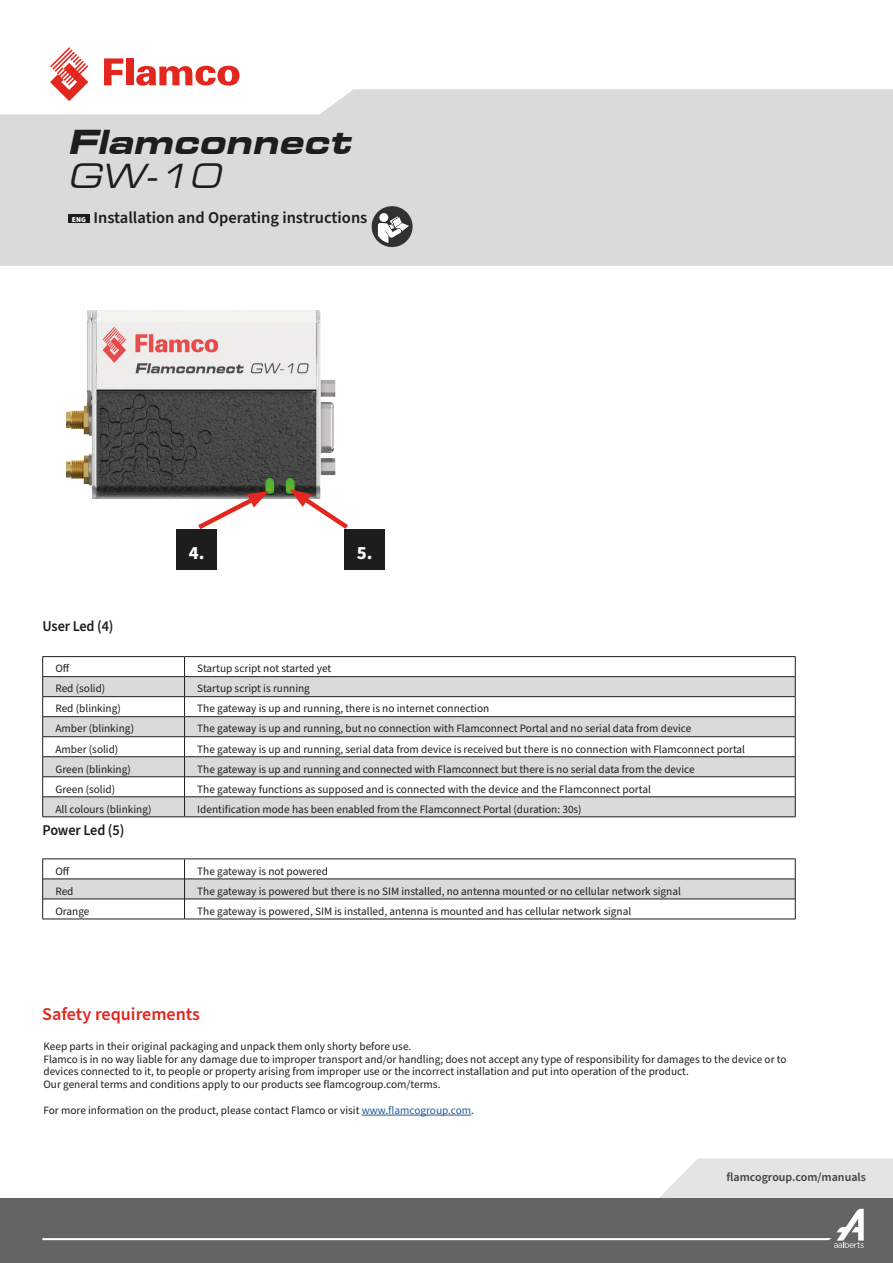
<style>
.page{position:relative;width:893px;height:1263px;background:#fff}
.page>*{position:absolute;margin:0;border:0;box-sizing:border-box;transform-origin:0 0}
.t1{font:italic 700 expanded 33px "Square 721 BT";color:#1d1d1b}
.t2{font:italic expanded 33px "Square 721 BT";color:#1d1d1b}
.landaanduiding{font:700 18.75px "Source Sans Pro";color:#fff}
.t3{font:600 18px "Source Sans Pro";color:#e2271e}
.t4{font:600 16.5px "Source Sans Pro";color:#1d1d1b}
.t5{font:600 15px "Source Sans Pro";letter-spacing:-.015em;color:#1d1d1b;scale:.95 1}
.t6{font:600 12px "Source Sans Pro";color:#424241}
.t7{font:11.25px/12.8px "Source Sans Pro";color:#1d1d1b}
.t8{font:900 7.5px "Source Sans Pro";color:#fff}
.s1{color:#275b9c}
</style>
<div class="page">
<div style="left:0;top:89px;width:893px;height:177px;background:#dadada"></div>
<div style="left:68px;top:214px;width:22px;height:9px;background:#1d1d1b"></div>
<svg style="left:104px;top:58px;width:19px;height:27px"></svg>
<div style="left:126px;top:58px;width:7px;height:27px;background:#e2271e"></div>
<svg style="left:136px;top:66px;width:103px;height:20px"></svg>
<svg style="left:50px;top:47px;width:38px;height:54px"></svg>
<svg style="left:372px;top:206px;width:41px;height:41px"></svg>
<svg style="left:43px;top:677px;width:752px;height:139px;fill:#dadada"></svg>
<hr style="left:43px;top:676px;width:141px;height:1px;background:#1d1d1b">
<hr style="left:185px;top:676px;width:610px;height:1px;background:#1d1d1b">
<hr style="left:43px;top:696px;width:141px;height:1px;background:#1d1d1b">
<hr style="left:185px;top:696px;width:610px;height:1px;background:#1d1d1b">
<hr style="left:43px;top:716px;width:141px;height:1px;background:#1d1d1b">
<hr style="left:185px;top:716px;width:610px;height:1px;background:#1d1d1b">
<hr style="left:43px;top:736px;width:141px;height:1px;background:#1d1d1b">
<hr style="left:185px;top:736px;width:610px;height:1px;background:#1d1d1b">
<hr style="left:43px;top:756px;width:141px;height:1px;background:#1d1d1b">
<hr style="left:185px;top:756px;width:610px;height:1px;background:#1d1d1b">
<hr style="left:43px;top:776px;width:141px;height:1px;background:#1d1d1b">
<hr style="left:185px;top:776px;width:610px;height:1px;background:#1d1d1b">
<hr style="left:43px;top:796px;width:141px;height:1px;background:#1d1d1b">
<hr style="left:185px;top:796px;width:610px;height:1px;background:#1d1d1b">
<hr style="left:42px;top:656px;width:143px;height:1px;background:#1d1d1b">
<hr style="left:185px;top:656px;width:611px;height:1px;background:#1d1d1b">
<svg style="left:42px;top:657px;width:1px;height:159px"></svg>
<svg style="left:184px;top:657px;width:1px;height:159px"></svg>
<svg style="left:795px;top:657px;width:1px;height:159px"></svg>
<hr style="left:42px;top:816px;width:143px;height:1px;background:#1d1d1b">
<hr style="left:185px;top:816px;width:611px;height:1px;background:#1d1d1b">
<hr style="left:362px;top:1115px;width:109px;height:1px;background:#275b9c">
<div style="left:0;top:1199px;width:893px;height:64px;background:#646463"></div>
<svg style="left:42px;top:1158px;width:851px;height:90px"></svg>
<img style="left:66px;top:310px;width:269px;height:189px">
<div style="left:176px;top:529px;width:41px;height:40px;background:#1d1d1b"></div>
<div style="left:345px;top:529px;width:40px;height:40px;background:#1d1d1b"></div>
<hr style="left:42px;top:919px;width:143px;height:1px;background:#1d1d1b">
<hr style="left:185px;top:919px;width:611px;height:1px;background:#1d1d1b">
<hr style="left:42px;top:858px;width:143px;height:1px;background:#1d1d1b">
<hr style="left:185px;top:858px;width:611px;height:1px;background:#1d1d1b">
<svg style="left:42px;top:859px;width:754px;height:60px"></svg>
<svg style="left:193px;top:491px;width:76px;height:38px"></svg>
<svg style="left:290px;top:489px;width:58px;height:44px"></svg>
<p class="t1" style="left:67px;top:122px;width:293px">Flamconnect</p>
<p class="t2" style="left:67px;top:157px;width:163px">GW-10</p>
<p class="t8" style="left:72px;top:215px;width:16px">ENG</p>
<p class="t4" style="left:94px;top:206px;width:275px">Installation and Operating instructions</p>
<p class="landaanduiding" style="left:189px;top:540px;width:17px">4.</p>
<p class="landaanduiding" style="left:357px;top:540px;width:17px">5.</p>
<p class="t5" style="left:43px;top:616px;width:76px">User Led (4)</p>
<p class="t7" style="left:55px;top:663px;width:16px">Off</p>
<p class="t7" style="left:197px;top:663px;width:135px">Startup script not started yet</p>
<p class="t7" style="left:55px;top:683px;width:51px">Red (solid)</p>
<p class="t7" style="left:197px;top:683px;width:114px">Startup script is running</p>
<p class="t7" style="left:55px;top:703px;width:67px">Red (blinking)</p>
<p class="t7" style="left:197px;top:703px;width:294px">The gateway is up and running, there is no internet connection</p>
<p class="t7" style="left:55px;top:723px;width:80px">Amber (blinking)</p>
<p class="t7" style="left:197px;top:723px;width:495px">The gateway is up and running, but no connection with Flamconnect Portal and no serial data from device</p>
<p class="t7" style="left:55px;top:743px;width:64px">Amber (solid)</p>
<p class="t7" style="left:197px;top:743px;width:549px">The gateway is up and running, serial data from device is received but there is no connection with Flamconnect portal</p>
<p class="t7" style="left:55px;top:763px;width:77px">Green (blinking)</p>
<p class="t7" style="left:197px;top:763px;width:499px">The gateway is up and running and connected with Flamconnect but there is no serial data from the device</p>
<p class="t7" style="left:55px;top:783px;width:61px">Green (solid)</p>
<p class="t7" style="left:197px;top:783px;width:455px">The gateway functions as supposed and is connected with the device and the Flamconnect portal</p>
<p class="t7" style="left:55px;top:803px;width:98px">All colours (blinking)</p>
<p class="t7" style="left:197px;top:803px;width:386px">Identification mode has been enabled from the Flamconnect Portal (duration: 30s)</p>
<p class="t5" style="left:43px;top:820px;width:88px">Power Led (5)</p>
<p class="t7" style="left:55px;top:865px;width:16px">Off</p>
<p class="t7" style="left:197px;top:865px;width:132px">The gateway is not powered</p>
<p class="t7" style="left:55px;top:885px;width:20px">Red</p>
<p class="t7" style="left:197px;top:885px;width:485px">The gateway is powered but there is no SIM installed, no antenna mounted or no cellular network signal</p>
<p class="t7" style="left:55px;top:905px;width:36px">Orange</p>
<p class="t7" style="left:197px;top:905px;width:435px">The gateway is powered, SIM is installed, antenna is mounted and has cellular network signal</p>
<p class="t3" style="left:42px;top:1002px;width:159px">Safety requirements</p>
<p class="t7" style="left:43px;top:1040px;width:369px">Keep parts in their original packaging and unpack them only shorty before use.</p>
<p class="t7" style="left:43px;top:1053px;width:745px">Flamco is in no way liable for any damage due to improper transport and/or handling; does not accept any type of responsibility for damages to the device or to devices connected to it, to people or property arising from improper use or the incorrect installation and put into operation of the product.</p>
<p class="t7" style="left:43px;top:1078px;width:399px">Our general terms and conditions apply to our products see flamcogroup.com/terms.</p>
<p class="t7" style="left:43px;top:1104px;width:432px">For more information on the product, please contact Flamco or visit <span class="s1">www.flamcogroup.com</span>.</p>
<p class="t6" style="left:726px;top:1169px;width:141px">flamcogroup.com/manuals</p>
</div>
